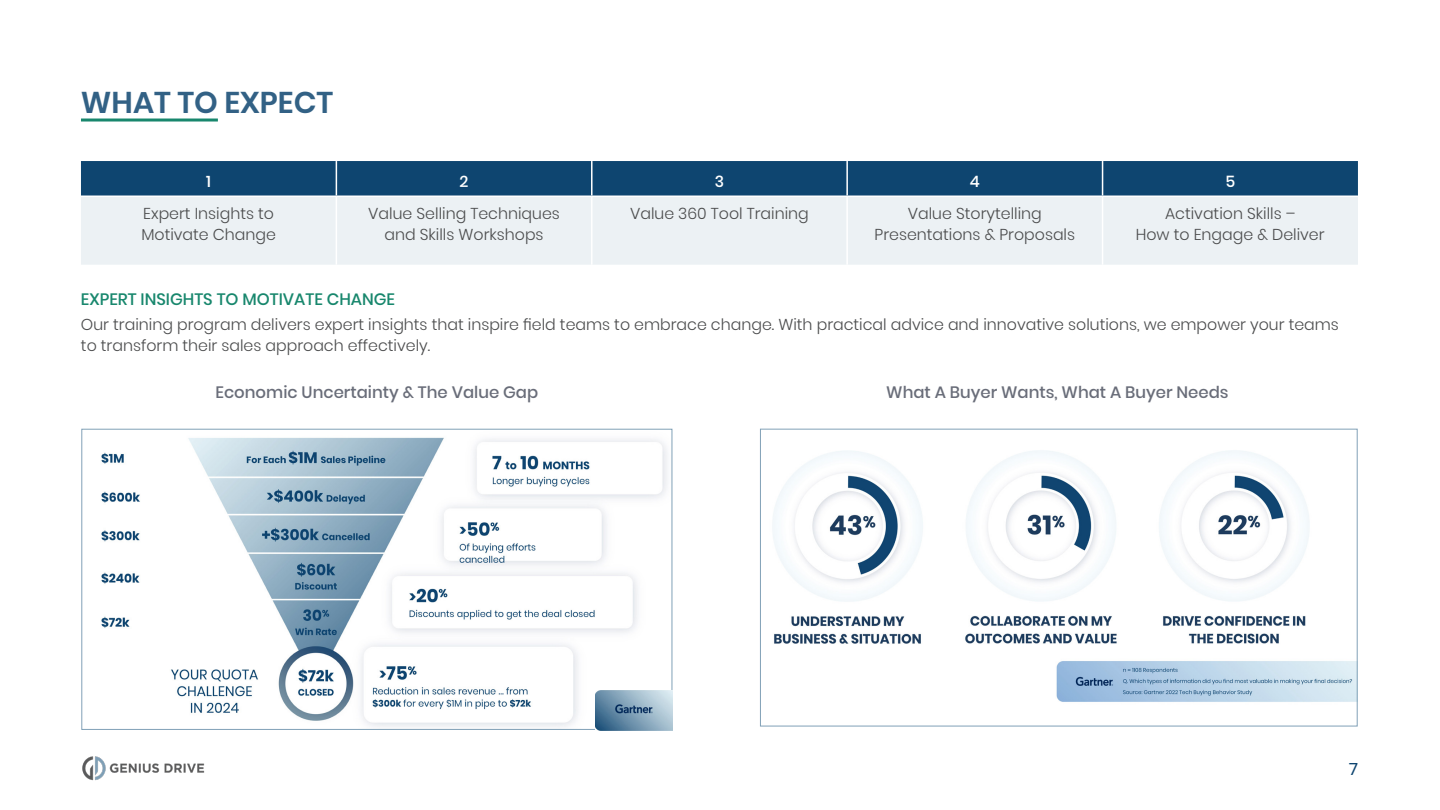
<style>
.page{position:relative;width:1440px;height:810px;background:#fff}
.page>*{position:absolute;margin:0;border:0;box-sizing:border-box;transform-origin:0 0}
.t1{font:600 30px "Poppins";color:#326185}
.t2{font:18px "Proxima Nova";color:#0e4570}
.t3{font:500 16.5px "Poppins";color:#696d79}
.t4{font:500 16.5px "Poppins";color:#18876d}
.t5{font:300 15.75px/21px "Poppins";color:#4b4c4d;text-align:center}
.t6{font:500 15.75px "Poppins";color:#fff}
</style>
<div class="page">
<img style="left:82px;top:756px;width:123px;height:25px">
<hr style="left:81px;top:119px;width:137px;height:3px;background:#18876d">
<div style="left:81px;top:161px;width:1277px;height:35px;background:#0e4570"></div>
<div style="left:81px;top:197px;width:1277px;height:68px;background:#ecf1f4"></div>
<hr style="left:336px;top:161px;width:1px;height:35px;background:#fff">
<hr style="left:591px;top:161px;width:1px;height:35px;background:#fff">
<hr style="left:846px;top:161px;width:2px;height:35px;background:#fff">
<hr style="left:1102px;top:161px;width:1px;height:35px;background:#fff">
<hr style="left:336px;top:197px;width:1px;height:68px;background:#fff">
<hr style="left:591px;top:197px;width:1px;height:68px;background:#fff">
<hr style="left:846px;top:197px;width:2px;height:68px;background:#fff">
<hr style="left:1102px;top:197px;width:1px;height:68px;background:#fff">
<img style="left:101px;top:437px;width:569px;height:290px">
<img style="left:595px;top:691px;width:78px;height:39px">
<img style="left:772px;top:450px;width:583px;height:252px">
<div style="left:760px;top:429px;width:597px;height:297px;border:1px solid #81a1b7"></div>
<h1 class="t1" style="left:81px;top:90px;width:254px">WHAT TO EXPECT</h1>
<p class="t6" style="left:206px;top:174px;width:6px">1</p>
<p class="t6" style="left:459px;top:174px;width:10px">2</p>
<p class="t6" style="left:715px;top:174px;width:11px">3</p>
<p class="t6" style="left:970px;top:174px;width:12px">4</p>
<p class="t6" style="left:1225px;top:174px;width:11px">5</p>
<p class="t5" style="left:141px;top:204px;width:136px;text-align:left">Expert Insights to<br>Motivate Change</p>
<p class="t5" style="left:368px;top:204px;width:193px">Value Selling Techniques and Skills Workshops</p>
<p class="t5" style="left:630px;top:204px;width:180px">Value 360 Tool Training</p>
<p class="t5" style="left:874px;top:204px;width:202px">Value Storytelling<br>Presentations &amp; Proposals</p>
<p class="t5" style="left:1136px;top:204px;width:190px">Activation Skills –<br>How to Engage &amp; Deliver</p>
<p class="t4" style="left:81px;top:292px;width:316px">EXPERT INSIGHTS TO MOTIVATE CHANGE</p>
<p class="t5" style="left:81px;top:315px;width:1259px;text-align:left">Our training program delivers expert insights that inspire field teams to embrace change. With practical advice and innovative solutions, we empower your teams to transform their sales approach effectively.</p>
<p class="t3" style="left:216px;top:385px;width:324px">Economic Uncertainty &amp; The Value Gap</p>
<p class="t3" style="left:886px;top:385px;width:344px">What A Buyer Wants, What A Buyer Needs</p>
<p class="t2" style="left:1348px;top:761px;width:11px">7</p>
</div>
